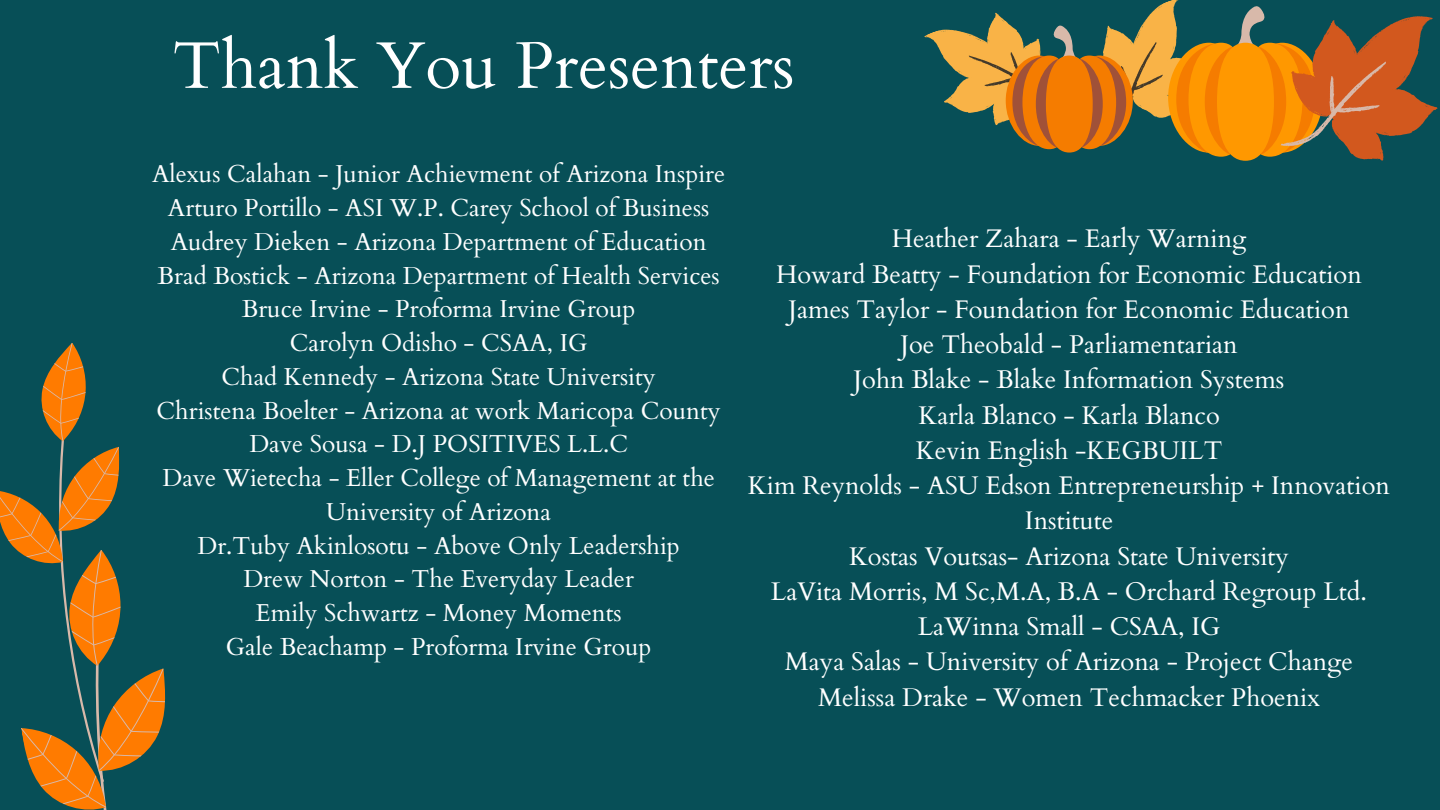
<style>
.page{position:relative;width:1440px;height:810px;background:#074f57}
.page>*{position:absolute;margin:0;border:0;box-sizing:border-box;transform-origin:0 0}
.t1{font:66px "Cardo";color:#fff}
.t2{font:25.5px/35.2px "Cardo";color:#fff;text-align:center}
.t3{font:24.5px/33.8px "Cardo";color:#fff;text-align:center}
</style>
<div class="page">
<svg style="left:0;top:343px;width:166px;height:467px"></svg>
<svg style="left:924px;top:0;width:513px;height:161px"></svg>
<h1 class="t1" style="left:173px;top:23px;width:623px">Thank You Presenters</h1>
<p class="t3" style="left:152px;top:158px;width:575px">Alexus Calahan - Junior Achievment of Arizona Inspire Arturo Portillo - ASI W.P. Carey School of Business Audrey Dieken - Arizona Department of Education Brad Bostick - Arizona Department of Health Services Bruce Irvine - Proforma Irvine Group<br>Carolyn Odisho - CSAA, IG<br>Chad Kennedy - Arizona State University<br>Christena Boelter - Arizona at work Maricopa County Dave Sousa - D.J POSITIVES L.L.C<br>Dave Wietecha - Eller College of Management at the University of Arizona<br>Dr.Tuby Akinlosotu - Above Only Leadership<br>Drew Norton - The Everyday Leader<br>Emily Schwartz - Money Moments<br>Gale Beachamp - Proforma Irvine Group</p>
<p class="t2" style="left:748px;top:222px;width:644px">Heather Zahara - Early Warning<br>Howard Beatty - Foundation for Economic Education James Taylor - Foundation for Economic Education<br>Joe Theobald - Parliamentarian<br>John Blake - Blake Information Systems<br>Karla Blanco - Karla Blanco<br>Kevin English -KEGBUILT<br>Kim Reynolds - ASU Edson Entrepreneurship + Innovation Institute<br>Kostas Voutsas- Arizona State University<br>LaVita Morris, M Sc,M.A, B.A - Orchard Regroup Ltd.<br>LaWinna Small - CSAA, IG<br>Maya Salas - University of Arizona - Project Change Melissa Drake - Women Techmacker Phoenix</p>
</div>
